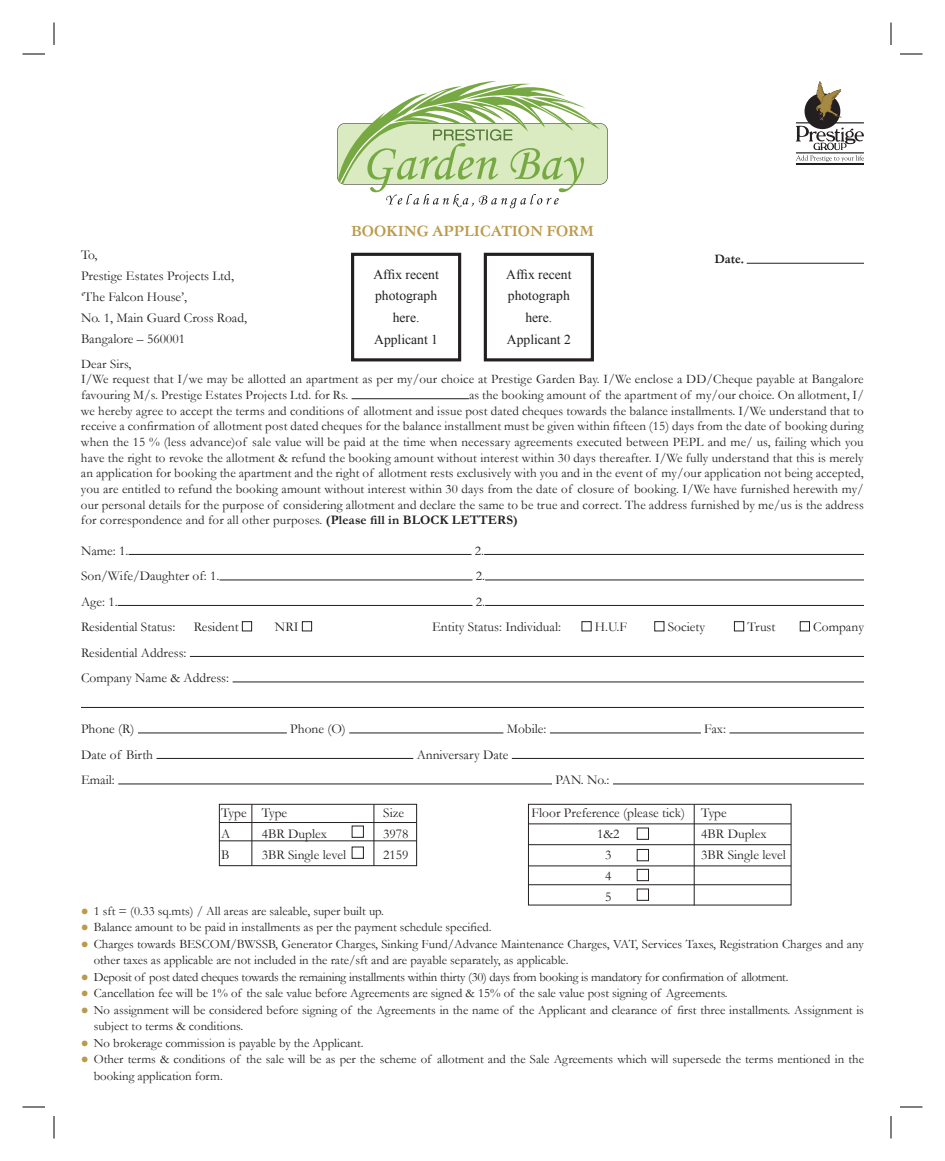
<style>
.page{position:relative;width:945px;height:1161px;background:#fff}
.page>*{position:absolute;margin:0;border:0;box-sizing:border-box;transform-origin:0 0}
.t1{font:500 15px "Garamond No 4 Cyr TCY";color:#bc9a4c}
.t2{font:13.65px/21.8px "Times New Roman";color:#231f20;text-align:center}
.t3{font:13.5px/21px "Garamond";color:#231f20}
.t4{font:13.05px/15.6px "Garamond";letter-spacing:.01em;color:#231f20}
.t5{font:12.75px/16.5px "Garamond";color:#231f20}
.t6{font:12.75px "Garamond";letter-spacing:-.02em;color:#231f20}
.t7{font:500 12.3px "Garamond No 4 Cyr TCY";color:#231f20}
.s1{font-weight:700}
.s2{color:#bc9a4c}
</style>
<div class="page">
<hr style="left:747px;top:263px;width:117px;height:1px;background:#231f20">
<div style="left:351px;top:253px;width:110px;height:108px;border:3px solid #231f20"></div>
<div style="left:484px;top:253px;width:110px;height:108px;border:3px solid #231f20"></div>
<hr style="left:352px;top:398px;width:117px;height:1px;background:#231f20">
<hr style="left:129px;top:554px;width:343px;height:1px;background:#231f20">
<hr style="left:484px;top:554px;width:380px;height:1px;background:#231f20">
<hr style="left:219px;top:580px;width:254px;height:1px;background:#231f20">
<hr style="left:485px;top:580px;width:379px;height:1px;background:#231f20">
<hr style="left:118px;top:605px;width:354px;height:1px;background:#231f20">
<hr style="left:485px;top:605px;width:379px;height:1px;background:#231f20">
<div style="left:242px;top:621px;width:10px;height:10px;border:1px solid #231f20"></div>
<div style="left:302px;top:621px;width:10px;height:10px;border:1px solid #231f20"></div>
<div style="left:582px;top:621px;width:10px;height:10px;border:1px solid #231f20"></div>
<div style="left:654px;top:621px;width:10px;height:10px;border:1px solid #231f20"></div>
<div style="left:734px;top:621px;width:10px;height:10px;border:1px solid #231f20"></div>
<div style="left:800px;top:621px;width:10px;height:10px;border:1px solid #231f20"></div>
<hr style="left:190px;top:656px;width:674px;height:1px;background:#231f20">
<hr style="left:233px;top:682px;width:631px;height:1px;background:#231f20">
<hr style="left:81px;top:707px;width:783px;height:1px;background:#231f20">
<hr style="left:138px;top:733px;width:149px;height:1px;background:#231f20">
<hr style="left:349px;top:733px;width:154px;height:1px;background:#231f20">
<hr style="left:550px;top:733px;width:151px;height:1px;background:#231f20">
<hr style="left:730px;top:733px;width:134px;height:1px;background:#231f20">
<hr style="left:157px;top:758px;width:256px;height:1px;background:#231f20">
<hr style="left:512px;top:758px;width:352px;height:1px;background:#231f20">
<hr style="left:118px;top:784px;width:434px;height:1px;background:#231f20">
<hr style="left:613px;top:784px;width:251px;height:1px;background:#231f20">
<hr style="left:796px;top:164px;width:68px;height:1px;background:#231f20">
<svg style="left:796px;top:81px;width:68px;height:81px"></svg>
<div style="left:352px;top:826px;width:12px;height:12px;border:1px solid #231f20"></div>
<div style="left:352px;top:847px;width:12px;height:12px;border:1px solid #231f20"></div>
<div style="left:219px;top:804px;width:198px;height:62px;border:1px solid #231f20"></div>
<hr style="left:219px;top:822px;width:198px;height:1px;background:#231f20">
<hr style="left:219px;top:840px;width:198px;height:1px;background:#231f20">
<hr style="left:251px;top:804px;width:1px;height:62px;background:#231f20">
<hr style="left:374px;top:804px;width:1px;height:62px;background:#231f20">
<div style="left:637px;top:828px;width:12px;height:12px;border:1px solid #231f20"></div>
<div style="left:637px;top:849px;width:12px;height:12px;border:1px solid #231f20"></div>
<div style="left:637px;top:869px;width:12px;height:12px;border:1px solid #231f20"></div>
<div style="left:637px;top:889px;width:12px;height:12px;border:1px solid #231f20"></div>
<div style="left:528px;top:804px;width:263px;height:101px;border:1px solid #231f20"></div>
<hr style="left:528px;top:824px;width:263px;height:1px;background:#231f20">
<hr style="left:528px;top:866px;width:263px;height:1px;background:#231f20">
<hr style="left:528px;top:844px;width:263px;height:1px;background:#231f20">
<hr style="left:528px;top:884px;width:263px;height:1px;background:#231f20">
<hr style="left:694px;top:804px;width:1px;height:101px;background:#231f20">
<svg style="left:337px;top:81px;width:271px;height:127px"></svg>
<svg style="left:22px;top:54px;width:23px;height:1px"></svg>
<svg style="left:900px;top:54px;width:22px;height:1px"></svg>
<svg style="left:22px;top:1107px;width:23px;height:1px"></svg>
<svg style="left:900px;top:1107px;width:22px;height:1px"></svg>
<svg style="left:54px;top:22px;width:1px;height:23px"></svg>
<svg style="left:54px;top:1116px;width:1px;height:22px"></svg>
<svg style="left:891px;top:22px;width:1px;height:23px"></svg>
<svg style="left:891px;top:1116px;width:1px;height:22px"></svg>
<p class="t1" style="left:351px;top:223px;width:244px">BOOKING APPLICATION FORM</p>
<p class="t3" style="left:81px;top:244px;width:168px">To,<br>Prestige Estates Projects Ltd, ‘The Falcon House’,<br>No. 1, Main Guard Cross Road,<br>Bangalore – 560001</p>
<p class="t7" style="left:715px;top:253px;width:31px">DATE.</p>
<p class="t2" style="left:373px;top:263px;width:67px">Affix recent photograph here.<br>Applicant 1</p>
<p class="t2" style="left:506px;top:263px;width:67px">Affix recent photograph here.<br>Applicant 2</p>
<p class="t4" style="left:81px;top:355px;width:784px">Dear Sirs,<br>I/We request that I/we may be allotted an apartment as per my/our choice at Prestige Garden Bay. I/We enclose a DD/Cheque payable at Bangalore favouring M/s. Prestige Estates Projects Ltd. for Rs.</p>
<p class="t4" style="left:81px;top:387px;width:784px;text-align:justify;text-indent:388px">as the booking amount of the apartment of my/our choice. On allotment, I/ we hereby agree to accept the terms and conditions of allotment and issue post dated cheques towards the balance installments. I/We understand that to receive a confirmation of allotment post dated cheques for the balance installment must be given within fifteen (15) days from the date of booking during when the 15 % (less advance)of sale value will be paid at the time when necessary agreements executed between PEPL and me/ us, failing which you have the right to revoke the allotment &amp; refund the booking amount without interest within 30 days thereafter. I/We fully understand that this is merely an application for booking the apartment and the right of allotment rests exclusively with you and in the event of my/our application not being accepted, you are entitled to refund the booking amount without interest within 30 days from the date of closure of booking. I/We have furnished herewith my/ our personal details for the purpose of considering allotment and declare the same to be true and correct. The address furnished by me/us is the address for correspondence and for all other purposes. <span class="s1">(Please fill in BLOCK LETTERS)</span></p>
<p class="t3" style="left:81px;top:540px;width:49px">Name: 1.</p>
<p class="t3" style="left:475px;top:540px;width:11px">2.</p>
<p class="t3" style="left:81px;top:565px;width:140px">Son/Wife/Daughter of: 1.</p>
<p class="t3" style="left:476px;top:565px;width:11px">2.</p>
<p class="t3" style="left:81px;top:591px;width:38px">Age: 1.</p>
<p class="t3" style="left:476px;top:591px;width:11px">2.</p>
<p class="t3" style="left:81px;top:616px;width:96px">Residential Status:</p>
<p class="t3" style="left:194px;top:616px;width:46px">Resident</p>
<p class="t3" style="left:275px;top:616px;width:25px">NRI</p>
<p class="t3" style="left:432px;top:616px;width:131px">Entity Status: Individual:</p>
<p class="t3" style="left:595px;top:616px;width:34px">H.U.F</p>
<p class="t3" style="left:668px;top:616px;width:39px">Society</p>
<p class="t3" style="left:747px;top:616px;width:30px">Trust</p>
<p class="t3" style="left:813px;top:616px;width:52px">Company</p>
<p class="t3" style="left:81px;top:639px;width:150px;line-height:25.5px">Residential Address:<br>Company Name &amp; Address:</p>
<p class="t3" style="left:81px;top:718px;width:55px">Phone (R)</p>
<p class="t3" style="left:290px;top:718px;width:57px">Phone (O)</p>
<p class="t3" style="left:507px;top:718px;width:41px">Mobile:</p>
<p class="t3" style="left:704px;top:718px;width:23px">Fax:</p>
<p class="t3" style="left:81px;top:744px;width:74px">Date of Birth</p>
<p class="t3" style="left:417px;top:744px;width:93px">Anniversary Date</p>
<p class="t3" style="left:81px;top:769px;width:35px">Email:</p>
<p class="t3" style="left:555px;top:769px;width:56px">PAN. No.:</p>
<p class="t3" style="left:221px;top:802px;width:68px">Type Type</p>
<p class="t3" style="left:383px;top:802px;width:22px">Size</p>
<p class="t3" style="left:221px;top:823px;width:11px">A</p>
<p class="t3" style="left:262px;top:823px;width:67px">4BR Duplex</p>
<p class="t3" style="left:383px;top:823px;width:27px">3978</p>
<p class="t3" style="left:221px;top:844px;width:10px">B</p>
<p class="t3" style="left:262px;top:844px;width:86px">3BR Single level</p>
<p class="t3" style="left:383px;top:844px;width:27px">2159</p>
<p class="t3" style="left:597px;top:802px;width:131px;text-indent:-65px">Floor Preference (please tick) Type<br>1&amp;2</p>
<p class="t3" style="left:701px;top:823px;width:67px">4BR Duplex</p>
<p class="t3" style="left:605px;top:844px;width:8px">3</p>
<p class="t3" style="left:701px;top:844px;width:86px">3BR Single level</p>
<p class="t3" style="left:605px;top:865px;width:8px">4<br>5</p>
<p class="t5" style="left:81px;top:902px;width:305px"><span class="s2">●</span> 1 sft = (0.33 sq.mts) / All areas are saleable, super built up.</p>
<p class="t5" style="left:81px;top:919px;width:412px"><span class="s2">●</span> Balance amount to be paid in installments as per the payment schedule specified.</p>
<p class="t5" style="left:94px;top:935px;width:772px;text-indent:-13px"><span class="s2">●</span> Charges towards BESCOM/BWSSB, Generator Charges, Sinking Fund/Advance Maintenance Charges, VAT, Services Taxes, Registration Charges and any other taxes as applicable are not included in the rate/sft and are payable separately, as applicable.</p>
<p class="t6" style="left:81px;top:968px;width:709px"><span class="s2">●</span> Deposit of post dated cheques towards the remaining installments within thirty (30) days from booking is mandatory for confirmation of allotment.</p>
<p class="t5" style="left:81px;top:985px;width:648px"><span class="s2">●</span> Cancellation fee will be 1% of the sale value before Agreements are signed &amp; 15% of the sale value post signing of Agreements.</p>
<p class="t5" style="left:94px;top:1001px;width:772px;text-indent:-13px"><span class="s2">●</span> No assignment will be considered before signing of the Agreements in the name of the Applicant and clearance of first three installments. Assignment is subject to terms &amp; conditions.</p>
<p class="t5" style="left:81px;top:1034px;width:284px"><span class="s2">●</span> No brokerage commission is payable by the Applicant.</p>
<p class="t5" style="left:94px;top:1051px;width:772px;text-indent:-13px"><span class="s2">●</span> Other terms &amp; conditions of the sale will be as per the scheme of allotment and the Sale Agreements which will supersede the terms mentioned in the booking application form.</p>
</div>
